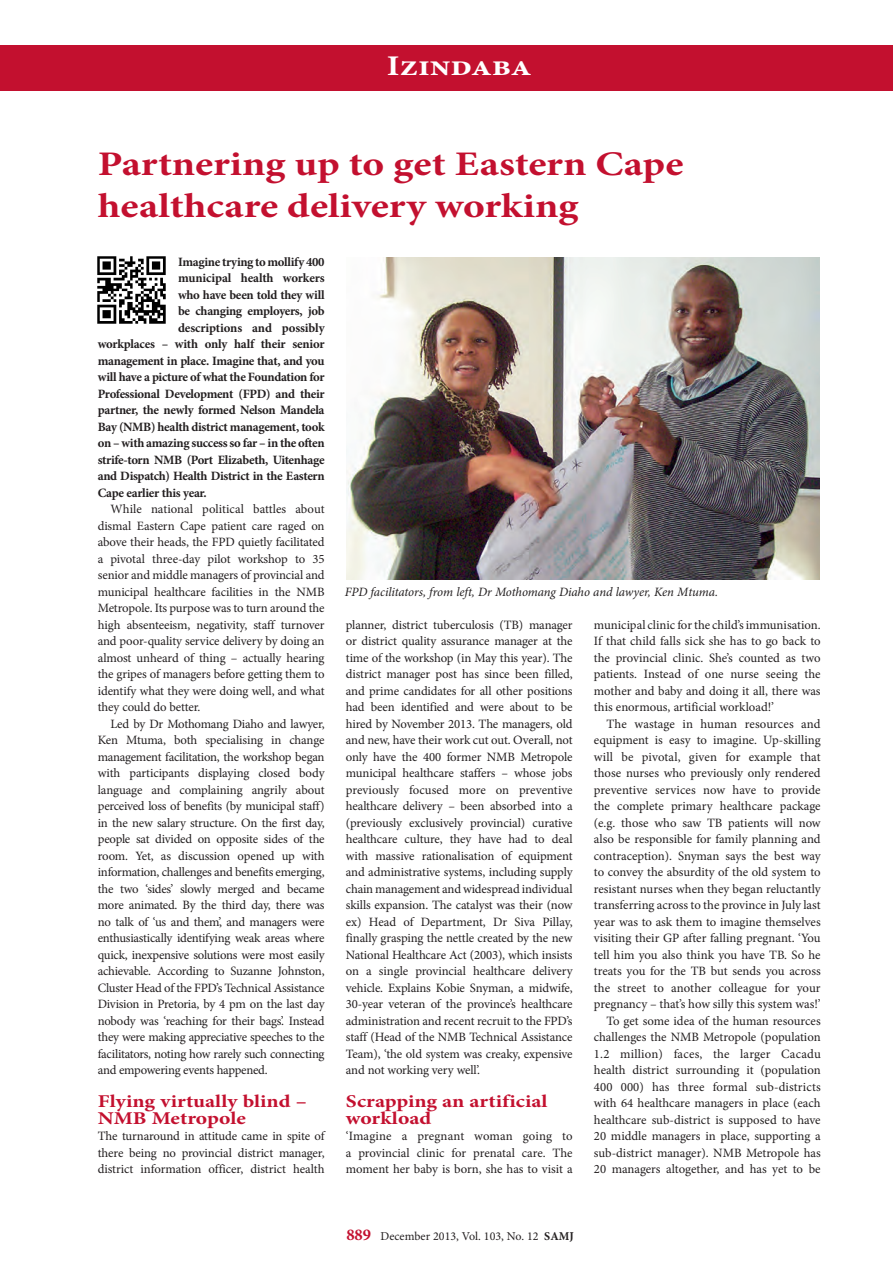
<style>
.page{position:relative;width:893px;height:1263px;background:#fff}
.page>*{position:absolute;margin:0;border:0;box-sizing:border-box;transform-origin:0 0}
.A_HEAD{font:700 34.5px/41.4px "Minion Pro";color:#c3102f;scale:1.2 1}
.t1{font:700 28.5px "Minion Pro";color:#fff;scale:1.2 1}
.B_HEAD{font:700 18px/16.5px "Minion Pro";color:#c3102f;scale:1.2 1}
.BODY_TEXT_INDENT{font:12.75px/16.5px "Minion Pro";letter-spacing:-.01em;color:#231f20;text-align:justify}
.BODY_TEXT_1ST_PARAGR{font:12.75px/16.5px "Minion Pro";letter-spacing:-.005em;color:#231f20;text-align:justify}
.BODY_TEXT_1ST_PARAGR-2{font:700 12.75px "Minion Pro";letter-spacing:-.025em;color:#231f20}
.BODY_TEXT_INDENT-2{font:italic 12.75px "Minion Pro";letter-spacing:-.005em;color:#231f20}
.t2{font:12px "Minion Pro";color:#231f20}
.s1{font-weight:700;font-size:16.5px;color:#c3102f}
.s2{font-weight:700}
</style>
<div class="page">
<div style="left:0;top:45px;width:893px;height:45px;background:#c3102f"></div>
<img style="left:98px;top:256px;width:67px;height:68px">
<img style="left:347px;top:257px;width:473px;height:322px">
<h2 class="t1" style="left:387px;top:46px;width:122px">Izindaba</h2>
<h1 class="A_HEAD" style="left:98px;top:143px;width:490px">Partnering up to get Eastern Cape healthcare delivery working</h1>
<p class="BODY_TEXT_1ST_PARAGR-2" style="left:178px;top:252px;width:148px">Imagine trying to mollify 400</p>
<p class="BODY_TEXT_1ST_PARAGR-2" style="left:178px;top:269px;width:148px">municipal health workers</p>
<p class="BODY_TEXT_1ST_PARAGR-2" style="left:178px;top:285px;width:148px">who have been told they will</p>
<p class="BODY_TEXT_1ST_PARAGR-2" style="left:178px;top:302px;width:148px">be changing employers, job</p>
<p class="BODY_TEXT_1ST_PARAGR-2" style="left:178px;top:318px;width:148px">descriptions and possibly</p>
<p class="BODY_TEXT_1ST_PARAGR-2" style="left:98px;top:335px;width:228px">workplaces – with only half their senior</p>
<p class="BODY_TEXT_1ST_PARAGR-2" style="left:98px;top:351px;width:228px">management in place. Imagine that, and you</p>
<p class="BODY_TEXT_1ST_PARAGR-2" style="left:98px;top:368px;width:228px">will have a picture of what the Foundation for</p>
<p class="BODY_TEXT_1ST_PARAGR-2" style="left:98px;top:384px;width:228px">Professional Development (FPD) and their</p>
<p class="BODY_TEXT_1ST_PARAGR-2" style="left:98px;top:401px;width:228px">partner, the newly formed Nelson Mandela</p>
<p class="BODY_TEXT_1ST_PARAGR-2" style="left:98px;top:417px;width:228px">Bay (NMB) health district management, took</p>
<p class="BODY_TEXT_1ST_PARAGR-2" style="left:98px;top:434px;width:228px">on – with amazing success so far – in the often</p>
<p class="BODY_TEXT_1ST_PARAGR-2" style="left:98px;top:450px;width:228px">strife-torn NMB (Port Elizabeth, Uitenhage</p>
<p class="BODY_TEXT_1ST_PARAGR-2" style="left:98px;top:467px;width:228px">and Dispatch) Health District in the Eastern</p>
<p class="BODY_TEXT_1ST_PARAGR-2" style="left:98px;top:483px;width:111px">Cape earlier this year.</p>
<p class="BODY_TEXT_INDENT" style="left:98px;top:501px;width:228px;text-indent:13px">While national political battles about dismal Eastern Cape patient care raged on above their heads, the FPD quietly facilitated a pivotal three-day pilot workshop to 35 senior and middle managers of provincial and municipal healthcare facilities in the NMB Metropole. Its purpose was to turn around the high absenteeism, negativity, staff turnover and poor-quality service delivery by doing an almost unheard of thing – actually hearing the gripes of managers before getting them to identify what they were doing well, and what they could do better.</p>
<p class="BODY_TEXT_INDENT" style="left:98px;top:715px;width:228px;text-indent:13px">Led by Dr Mothomang Diaho and lawyer, Ken Mtuma, both specialising in change management facilitation, the workshop began with participants displaying closed body language and complaining angrily about perceived loss of benefits (by municipal staff) in the new salary structure. On the first day, people sat divided on opposite sides of the room. Yet, as discussion opened up with information, challenges and benefits emerging, the two ‘sides’ slowly merged and became more animated. By the third day, there was no talk of ‘us and them’, and managers were enthusiastically identifying weak areas where quick, inexpensive solutions were most easily achievable. According to Suzanne Johnston, Cluster Head of the FPD’s Technical Assistance Division in Pretoria, by 4 pm on the last day nobody was ‘reaching for their bags’. Instead they were making appreciative speeches to the facilitators, noting how rarely such connecting and empowering events happened.</p>
<h2 class="B_HEAD" style="left:98px;top:1093px;width:176px">Flying virtually blind –<br>NMB Metropole</h2>
<p class="BODY_TEXT_1ST_PARAGR" style="left:98px;top:1128px;width:228px">The turnaround in attitude came in spite of there being no provincial district manager, district information officer, district health</p>
<p class="BODY_TEXT_INDENT-2" style="left:345px;top:583px;width:375px">FPD facilitators, from left, Dr Mothomang Diaho and lawyer, Ken Mtuma.</p>
<p class="BODY_TEXT_1ST_PARAGR" style="left:346px;top:616px;width:228px">planner, district tuberculosis (TB) manager or district quality assurance manager at the time of the workshop (in May this year). The district manager post has since been filled, and prime candidates for all other positions had been identified and were about to be hired by November 2013. The managers, old and new, have their work cut out. Overall, not only have the 400 former NMB Metropole municipal healthcare staffers – whose jobs previously focused more on preventive healthcare delivery – been absorbed into a (previously exclusively provincial) curative healthcare culture, they have had to deal with massive rationalisation of equipment and administrative systems, including supply chain management and widespread individual skills expansion. The catalyst was their (now ex) Head of Department, Dr Siva Pillay, finally grasping the nettle created by the new National Healthcare Act (2003), which insists on a single provincial healthcare delivery vehicle. Explains Kobie Snyman, a midwife, 30-year veteran of the province’s healthcare administration and recent recruit to the FPD’s staff (Head of the NMB Technical Assistance Team), ‘the old system was creaky, expensive and not working very well’.</p>
<h2 class="B_HEAD" style="left:346px;top:1093px;width:170px">Scrapping an artificial workload</h2>
<p class="BODY_TEXT_1ST_PARAGR" style="left:346px;top:1128px;width:228px">‘Imagine a pregnant woman going to a provincial clinic for prenatal care. The moment her baby is born, she has to visit a</p>
<p class="BODY_TEXT_1ST_PARAGR" style="left:594px;top:616px;width:228px">municipal clinic for the child’s immunisation.<br>If that child falls sick she has to go back to the provincial clinic. She’s counted as two patients. Instead of one nurse seeing the mother and baby and doing it all, there was this enormous, artificial workload!’</p>
<p class="BODY_TEXT_INDENT" style="left:594px;top:715px;width:228px;text-indent:13px">The wastage in human resources and equipment is easy to imagine. Up-skilling will be pivotal, given for example that those nurses who previously only rendered preventive services now have to provide the complete primary healthcare package (e.g. those who saw TB patients will now also be responsible for family planning and contraception). Snyman says the best way to convey the absurdity of the old system to resistant nurses when they began reluctantly transferring across to the province in July last year was to ask them to imagine themselves visiting their GP after falling pregnant. ‘You tell him you also think you have TB. So he treats you for the TB but sends you across the street to another colleague for your pregnancy – that’s how silly this system was!’</p>
<p class="BODY_TEXT_INDENT" style="left:594px;top:1012px;width:228px;text-indent:13px">To get some idea of the human resources challenges the NMB Metropole (population 1.2 million) faces, the larger Cacadu health district surrounding it (population 400 000) has three formal sub-districts with 64 healthcare managers in place (each healthcare sub-district is supposed to have 20 middle managers in place, supporting a sub-district manager). NMB Metropole has 20 managers altogether, and has yet to be</p>
<p class="t2" style="left:346px;top:1228px;width:229px"><span class="s1">889</span> December 2013, Vol. 103, No. 12 <span class="s2">SAMJ</span></p>
</div>
